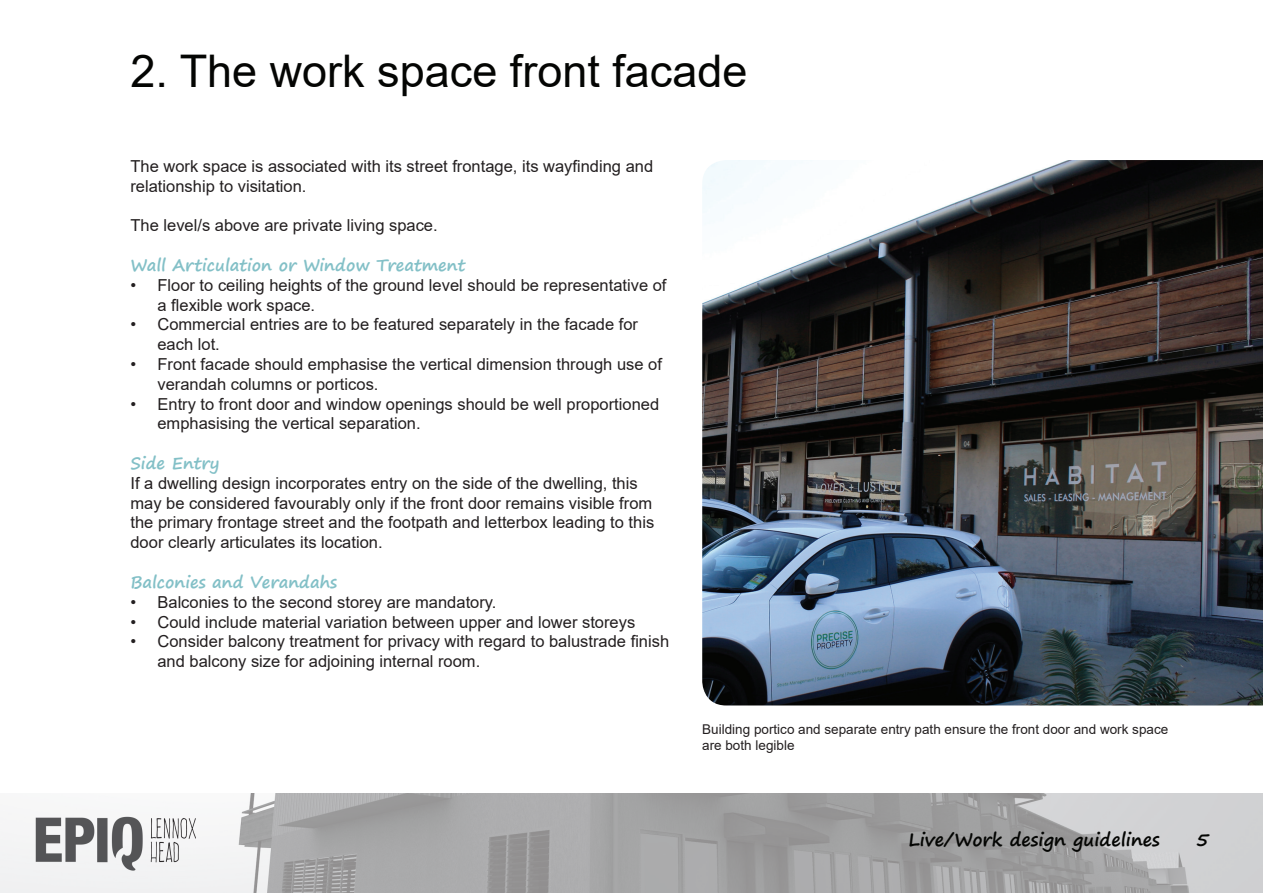
<style>
.page{position:relative;width:1263px;height:893px;background:#fff}
.page>*{position:absolute;margin:0;border:0;box-sizing:border-box;transform-origin:0 0}
.t1{font:45px "Arial";color:#040503}
.t2{font:700 18px "Segoe Print";color:#040503}
.t3{font:16.5px/19.8px "Arial";color:#231f20}
.t4{font:700 16.5px "Segoe Print";color:#83c0c7}
.t5{font:13.5px/16.2px "Arial";color:#231f20}
</style>
<div class="page">
<img style="left:0;top:794px;width:1263px;height:99px">
<img style="left:28px;top:814px;width:176px;height:57px">
<img style="left:702px;top:160px;width:561px;height:545px">
<h1 class="t1" style="left:130px;top:40px;width:618px">2. The work space front facade</h1>
<p class="t3" style="left:130px;top:156px;width:524px">The work space is associated with its street frontage, its wayfinding and relationship to visitation.</p>
<p class="t3" style="left:130px;top:216px;width:309px">The level/s above are private living space.</p>
<p class="t4" style="left:130px;top:250px;width:336px">Wall Articulation or Window Treatment</p>
<p class="t3" style="left:157px;top:275px;width:511px;text-indent:-27px">• Floor to ceiling heights of the ground level should be representative of a flexible work space.</p>
<p class="t3" style="left:157px;top:315px;width:482px;text-indent:-27px">• Commercial entries are to be featured separately in the facade for each lot.</p>
<p class="t3" style="left:157px;top:354px;width:506px;text-indent:-27px">• Front facade should emphasise the vertical dimension through use of verandah columns or porticos.</p>
<p class="t3" style="left:157px;top:394px;width:503px;text-indent:-27px">• Entry to front door and window openings should be well proportioned emphasising the vertical separation.</p>
<p class="t4" style="left:130px;top:448px;width:91px">Side Entry</p>
<p class="t3" style="left:130px;top:473px;width:525px">If a dwelling design incorporates entry on the side of the dwelling, this may be considered favourably only if the front door remains visible from the primary frontage street and the footpath and letterbox leading to this door clearly articulates its location.</p>
<p class="t4" style="left:130px;top:567px;width:208px">Balconies and Verandahs</p>
<p class="t3" style="left:130px;top:592px;width:368px">• Balconies to the second storey are mandatory.</p>
<p class="t3" style="left:130px;top:612px;width:506px">• Could include material variation between upper and lower storeys</p>
<p class="t3" style="left:157px;top:631px;width:513px;text-indent:-27px">• Consider balcony treatment for privacy with regard to balustrade finish and balcony size for adjoining internal room.</p>
<p class="t5" style="left:702px;top:721px;width:467px">Building portico and separate entry path ensure the front door and work space are both legible</p>
<p class="t2" style="left:908px;top:823px;width:253px">Live/Work design guidelines</p>
<p class="t2" style="left:1196px;top:823px;width:15px">5</p>
</div>
